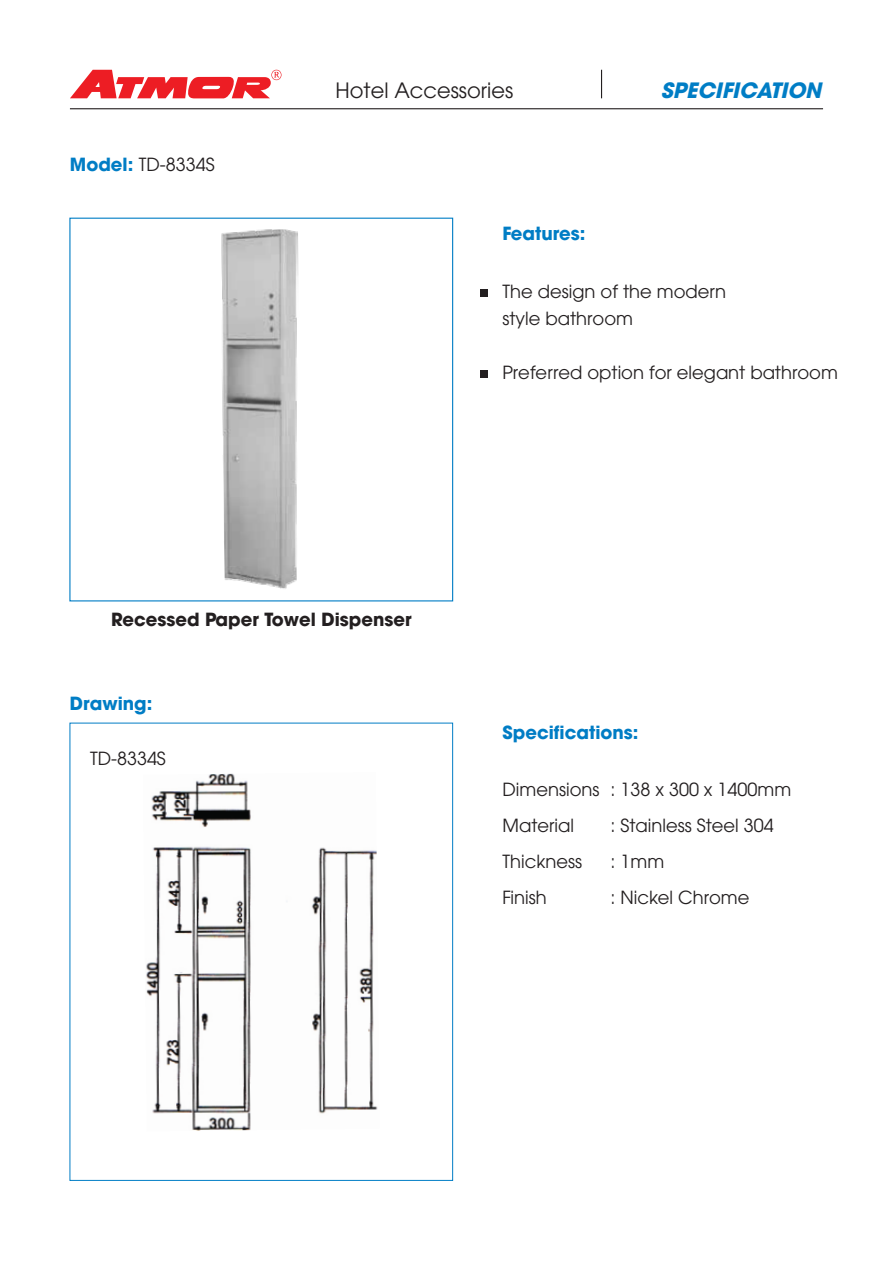
<style>
.page{position:relative;width:893px;height:1263px;background:#fff}
.page>*{position:absolute;margin:0;border:0;box-sizing:border-box;transform-origin:0 0}
.t1{font:21px "UTM Avo";color:#231f20}
.t2{font:italic 700 21px "UTM Avo";color:#007dc5}
.t3{font:18px/36px "UTM Avo";color:#231f20}
.t4{font:700 18px "UTM Avo";color:#007dc5}
.t5{font:700 18px "UTM Avo";color:#231f20}
.s1{font-weight:700;color:#007dc5}
</style>
<div class="page">
<svg style="left:70px;top:70px;width:211px;height:28px"></svg>
<hr style="left:70px;top:108px;width:753px;height:1px;background:#231f20">
<svg style="left:601px;top:70px;width:1px;height:28px"></svg>
<div style="left:480px;top:289px;width:7px;height:7px;background:#231f20"></div>
<div style="left:480px;top:370px;width:7px;height:7px;background:#231f20"></div>
<img style="left:221px;top:229px;width:78px;height:360px">
<img style="left:146px;top:773px;width:232px;height:358px">
<p class="t3" style="left:70px;top:145px;width:146px"><span class="s1">Model:</span> TD-8334S</p>
<p class="t1" style="left:335px;top:74px;width:179px">Hotel Accessories</p>
<p class="t2" style="left:661px;top:73px;width:162px">SPECIFICATION</p>
<p class="t4" style="left:502px;top:219px;width:85px">Features:</p>
<p class="t3" style="left:502px;top:276px;width:225px;line-height:27px">The design of the modern style bathroom</p>
<p class="t3" style="left:502px;top:353px;width:337px">Preferred option for elegant bathroom</p>
<p class="t5" style="left:111px;top:604px;width:302px">Recessed Paper Towel Dispenser</p>
<p class="t4" style="left:70px;top:688px;width:84px">Drawing:</p>
<p class="t3" style="left:90px;top:739px;width:77px">TD-8334S</p>
<p class="t4" style="left:502px;top:717px;width:138px">Specifications:</p>
<p class="t3" style="left:502px;top:770px;width:290px">Dimensions : 138 x 300 x 1400mm<br>Material</p>
<p class="t3" style="left:610px;top:806px;width:165px">: Stainless Steel 304</p>
<p class="t3" style="left:502px;top:842px;width:81px">Thickness</p>
<p class="t3" style="left:610px;top:842px;width:55px">: 1mm</p>
<p class="t3" style="left:502px;top:878px;width:46px">Finish</p>
<p class="t3" style="left:610px;top:878px;width:140px">: Nickel Chrome</p>
</div>
